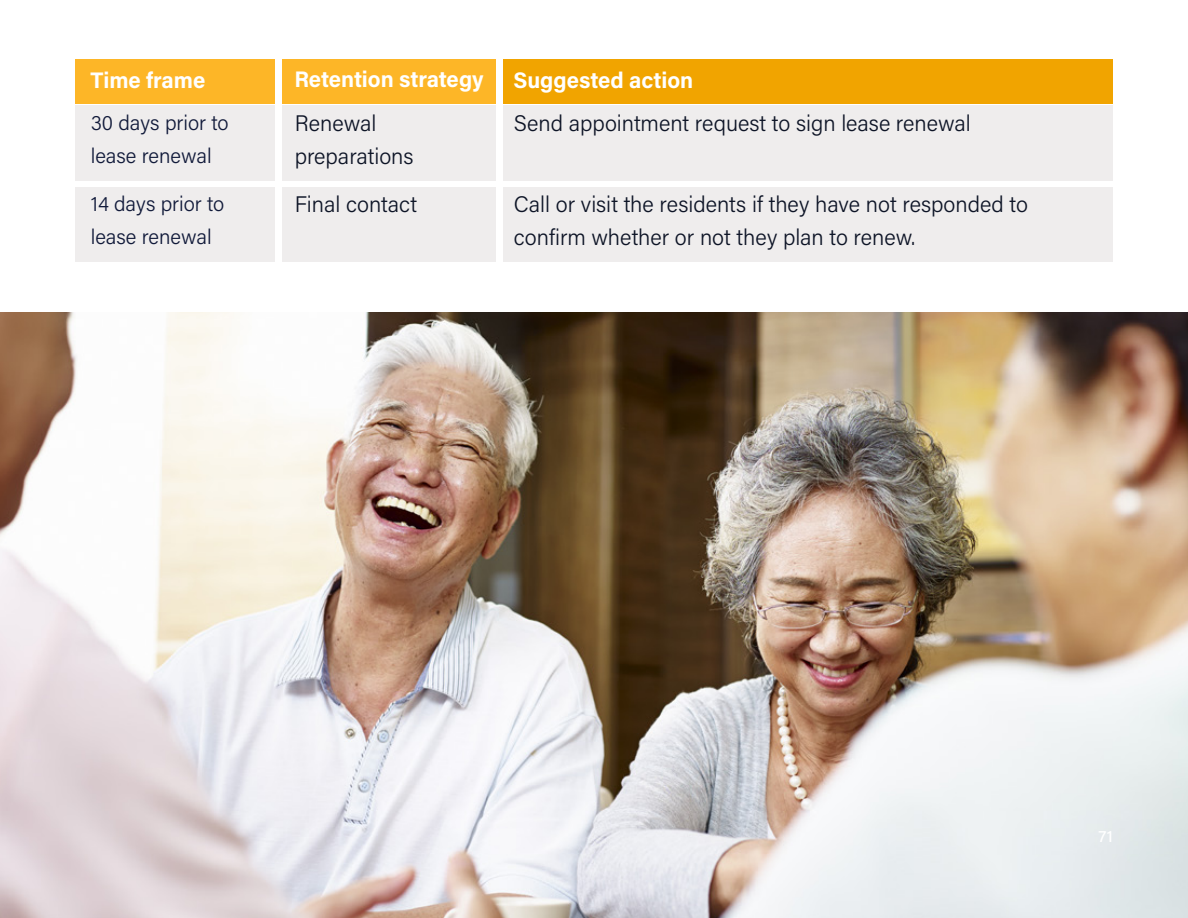
<style>
.page{position:relative;width:1188px;height:918px;background:#fff}
.page>*{position:absolute;margin:0;border:0;box-sizing:border-box;transform-origin:0 0}
.t1{font:300 22.5px/33px "Acumin Pro";color:#0d1426}
.t2{font:700 22.5px "Acumin Pro";color:#fff}
.t3{font:300 21px/33px "Acumin Pro";color:#111a3a}
.t4{font:500 16.5px "Acumin Pro";color:#fff}
</style>
<div class="page">
<img style="left:0;top:312px;width:1188px;height:606px">
<div style="left:75px;top:59px;width:428px;height:45px;background:#fdb627"></div>
<div style="left:499px;top:60px;width:614px;height:44px;background:#f1a400"></div>
<div style="left:75px;top:105px;width:1038px;height:157px;background:#efeded"></div>
<div style="left:275px;top:34px;width:7px;height:240px;background:#fff"></div>
<div style="left:496px;top:34px;width:7px;height:240px;background:#fff"></div>
<div style="left:69px;top:181px;width:1058px;height:6px;background:#fff"></div>
<p class="t2" style="left:90px;top:65px;width:117px">Time frame</p>
<p class="t2" style="left:294px;top:64px;width:191px">Retention strategy</p>
<p class="t2" style="left:514px;top:65px;width:181px">Suggested action</p>
<p class="t3" style="left:91px;top:106px;width:139px">30 days prior to lease renewal</p>
<p class="t3" style="left:91px;top:187px;width:135px">14 days prior to lease renewal</p>
<p class="t1" style="left:295px;top:106px;width:120px">Renewal preparations</p>
<p class="t1" style="left:295px;top:187px;width:124px">Final contact</p>
<p class="t1" style="left:514px;top:106px;width:459px">Send appointment request to sign lease renewal</p>
<p class="t1" style="left:514px;top:187px;width:516px">Call or visit the residents if they have not responded to confirm whether or not they plan to renew.</p>
<p class="t4" style="left:1098px;top:824px;width:16px">71</p>
</div>
